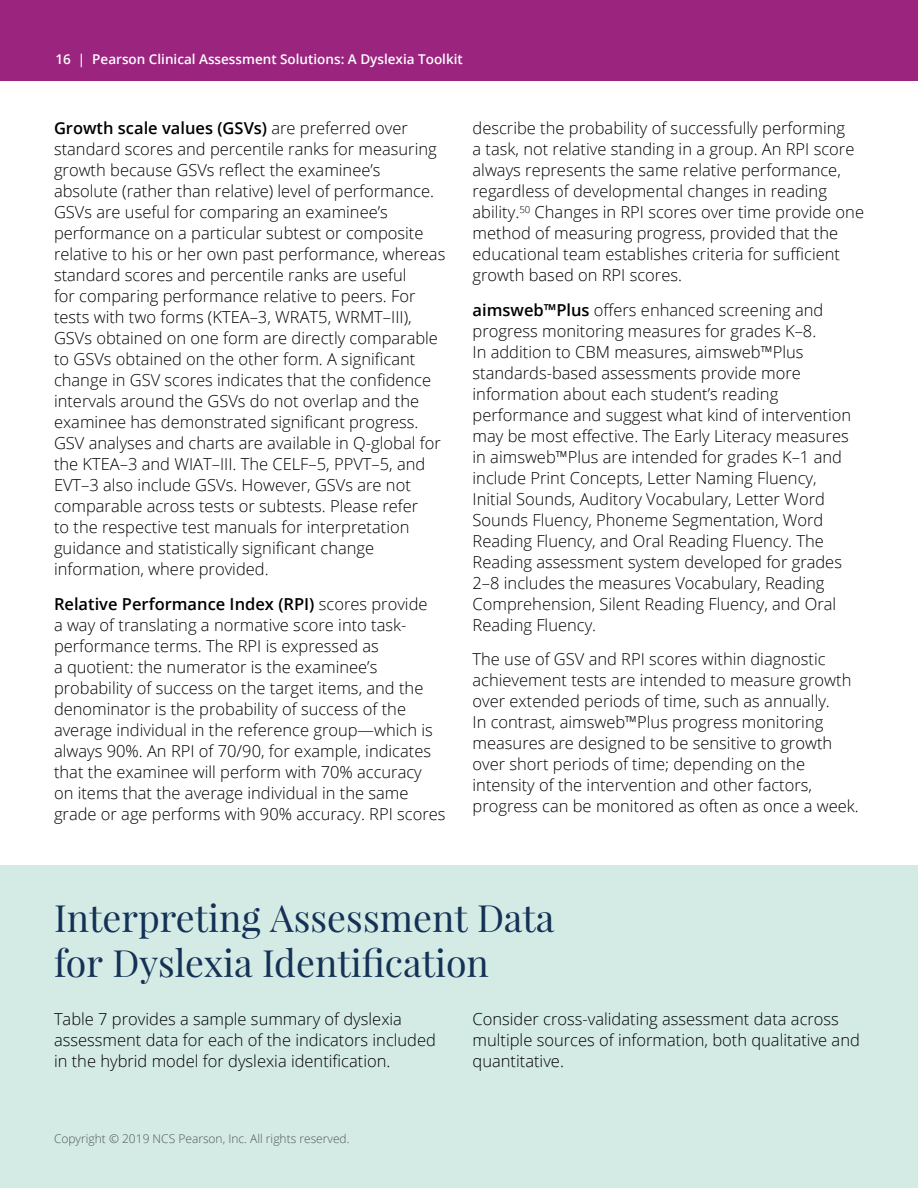
<style>
.page{position:relative;width:918px;height:1188px;background:#fff}
.page>*{position:absolute;margin:0;border:0;box-sizing:border-box;transform-origin:0 0}
.t1{font:37.5px/45px "Playfair Display";color:#143156}
.t2{font:300 16.5px/21px "Open Sans";color:#000}
.t3{font:600 13.5px "Open Sans";color:#fff}
.t4{font:300 12px "Open Sans";color:#515759}
.s1{font-weight:600}
</style>
<div class="page">
<div style="left:0;top:865px;width:918px;height:323px;background:#d4eae4"></div>
<div style="left:0;top:0;width:918px;height:81px;background:#9b247f"></div>
<p class="t3" style="left:55px;top:50px;width:409px">16 | Pearson Clinical Assessment Solutions: A Dyslexia Toolkit</p>
<p class="t2" style="left:54px;top:117px;width:393px"><span class="s1">Growth scale values (GSVs)</span> are preferred over standard scores and percentile ranks for measuring growth because GSVs reflect the examinee’s absolute (rather than relative) level of performance.<br>GSVs are useful for comparing an examinee’s performance on a particular subtest or composite relative to his or her own past performance, whereas standard scores and percentile ranks are useful<br>for comparing performance relative to peers. For tests with two forms (KTEA–3, WRAT5, WRMT–III), GSVs obtained on one form are directly comparable to GSVs obtained on the other form. A significant change in GSV scores indicates that the confidence intervals around the GSVs do not overlap and the examinee has demonstrated significant progress.<br>GSV analyses and charts are available in Q-global for the KTEA–3 and WIAT–III. The CELF–5, PPVT–5, and EVT–3 also include GSVs. However, GSVs are not comparable across tests or subtests. Please refer<br>to the respective test manuals for interpretation guidance and statistically significant change information, where provided.</p>
<p class="t2" style="left:54px;top:593px;width:393px"><span class="s1">Relative Performance Index (RPI)</span> scores provide<br>a way of translating a normative score into task&shy;performance terms. The RPI is expressed as<br>a quotient: the numerator is the examinee’s probability of success on the target items, and the denominator is the probability of success of the average individual in the reference group—which is always 90%. An RPI of 70/90, for example, indicates that the examinee will perform with 70% accuracy<br>on items that the average individual in the same grade or age performs with 90% accuracy. RPI scores</p>
<p class="t2" style="left:473px;top:117px;width:393px">describe the probability of successfully performing<br>a task, not relative standing in a group. An RPI score always represents the same relative performance, regardless of developmental changes in reading ability.<sup>50</sup> Changes in RPI scores over time provide one method of measuring progress, provided that the educational team establishes criteria for sufficient growth based on RPI scores.</p>
<p class="t2" style="left:473px;top:299px;width:380px"><span class="s1">aimsweb™Plus</span> offers enhanced screening and progress monitoring measures for grades K–8.<br>In addition to CBM measures, aimsweb™Plus standards-based assessments provide more information about each student’s reading performance and suggest what kind of intervention may be most effective. The Early Literacy measures in aimsweb™Plus are intended for grades K–1 and include Print Concepts, Letter Naming Fluency, Initial Sounds, Auditory Vocabulary, Letter Word Sounds Fluency, Phoneme Segmentation, Word Reading Fluency, and Oral Reading Fluency. The Reading assessment system developed for grades 2–8 includes the measures Vocabulary, Reading Comprehension, Silent Reading Fluency, and Oral Reading Fluency.</p>
<p class="t2" style="left:473px;top:648px;width:388px">The use of GSV and RPI scores within diagnostic achievement tests are intended to measure growth over extended periods of time, such as annually.<br>In contrast, aimsweb™Plus progress monitoring measures are designed to be sensitive to growth over short periods of time; depending on the intensity of the intervention and other factors, progress can be monitored as often as once a week.</p>
<h1 class="t1" style="left:54px;top:895px;width:502px">Interpreting Assessment Data for Dyslexia Identification</h1>
<p class="t2" style="left:54px;top:1008px;width:384px">Table 7 provides a sample summary of dyslexia assessment data for each of the indicators included in the hybrid model for dyslexia identification.</p>
<p class="t2" style="left:473px;top:1008px;width:389px">Consider cross-validating assessment data across multiple sources of information, both qualitative and quantitative.</p>
<p class="t4" style="left:54px;top:1131px;width:297px">Copyright © 2019 NCS Pearson, Inc. All rights reserved.</p>
</div>
